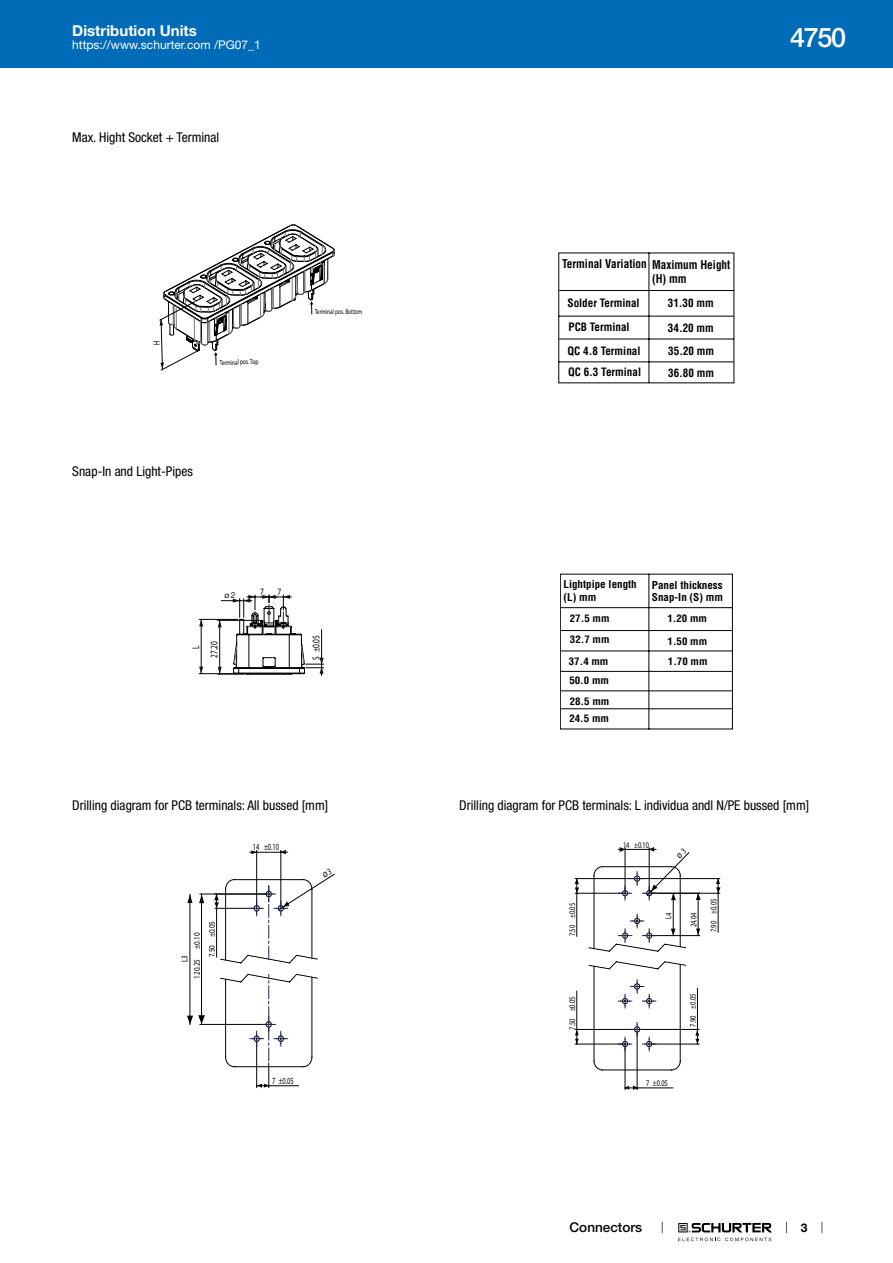
<style>
.page{position:relative;width:893px;height:1263px;background:#fff}
.page>*{position:absolute;margin:0;border:0;box-sizing:border-box;transform-origin:0 0}
.t1{font:500 27px "Helvetica Neue LT";color:#fff}
.t2{font:700 15px "Helvetica Neue LT";color:#fff}
.t3{font:condensed 13.5px "Helvetica Neue LT";color:#000}
.t4{font:500 13.5px "Helvetica Neue LT";color:#000}
.t5{font:12px "Helvetica Neue LT";color:#fff}
.t6{font:700 12px "Helvetica Neue LT";color:#000}
.t7{font:700 condensed 11.85px/14.9px "Helvetica LT Std";color:#000;scale:.95 1}
.t8{font:700 condensed 11.25px/24px "Helvetica LT Std";color:#000}
.t9{font:700 condensed 10.5px/12.6px "Helvetica LT Std";color:#000;scale:1.05 1}
.t10{font:700 condensed 10.05px/21.6px "Helvetica LT Std";color:#000;scale:1.08 1}
.t11{font:10.05px/18.5px "Myriad Pro";color:#000;text-align:center;scale:.73 1}
.t12{font:9.75px "Myriad Pro";color:#000;scale:.77 1}
.t13{font:9.45px "Myriad Pro";color:#000;scale:.68 1}
.t14{font:8.7px "Myriad Pro";color:#000;scale:.73 1}
.t15{font:8.55px "Myriad Pro";color:#000;scale:.77 1}
.t16{font:8.55px "Myriad Pro";color:#000;scale:.83 1}
.t17{font:8.4px "Helvetica Neue LT";color:#131718}
.t18{font:7.2px "Myriad Pro";color:#000;scale:.75 1}
</style>
<div class="page">
<svg style="left:678px;top:1223px;width:94px;height:18px"></svg>
<div style="left:0;top:0;width:893px;height:68px;background:#006bb6"></div>
<svg style="left:558px;top:253px;width:176px;height:130px"></svg>
<hr style="left:199px;top:619px;width:39px;height:1px;background:#000">
<hr style="left:199px;top:673px;width:38px;height:1px;background:#000">
<hr style="left:201px;top:619px;width:1px;height:55px;background:#000">
<svg style="left:199px;top:619px;width:4px;height:7px"></svg>
<svg style="left:199px;top:667px;width:4px;height:7px"></svg>
<svg style="left:218px;top:595px;width:106px;height:81px"></svg>
<svg style="left:560px;top:574px;width:173px;height:155px"></svg>
<hr style="left:560px;top:691px;width:172px;height:1px;background:#000">
<hr style="left:560px;top:708px;width:172px;height:1px;background:#000">
<hr style="left:256px;top:850px;width:1px;height:56px;background:#000">
<hr style="left:281px;top:850px;width:1px;height:56px;background:#000">
<svg style="left:250px;top:850px;width:38px;height:4px"></svg>
<svg style="left:199px;top:894px;width:5px;height:9px"></svg>
<hr style="left:200px;top:894px;width:67px;height:1px;background:#000">
<hr style="left:200px;top:1024px;width:67px;height:1px;background:#000">
<hr style="left:201px;top:894px;width:1px;height:130px;background:#000">
<hr style="left:190px;top:894px;width:1px;height:130px;background:#000">
<svg style="left:187px;top:894px;width:5px;height:9px"></svg>
<svg style="left:187px;top:1015px;width:18px;height:9px"></svg>
<svg style="left:696px;top:928px;width:4px;height:7px"></svg>
<svg style="left:696px;top:894px;width:5px;height:6px"></svg>
<hr style="left:651px;top:935px;width:49px;height:1px;background:#000">
<hr style="left:698px;top:893px;width:1px;height:42px;background:#000">
<hr style="left:575px;top:893px;width:48px;height:1px;background:#000">
<hr style="left:575px;top:878px;width:60px;height:1px;background:#000">
<hr style="left:576px;top:893px;width:1px;height:43px;background:#000">
<svg style="left:575px;top:878px;width:4px;height:15px"></svg>
<hr style="left:651px;top:893px;width:69px;height:1px;background:#000">
<hr style="left:639px;top:878px;width:81px;height:1px;background:#000">
<hr style="left:718px;top:893px;width:1px;height:39px;background:#000">
<svg style="left:716px;top:878px;width:4px;height:15px"></svg>
<hr style="left:575px;top:1044px;width:48px;height:1px;background:#000">
<hr style="left:575px;top:1029px;width:60px;height:1px;background:#000">
<svg style="left:575px;top:1029px;width:4px;height:15px"></svg>
<hr style="left:576px;top:991px;width:1px;height:38px;background:#000">
<hr style="left:639px;top:1029px;width:60px;height:1px;background:#000">
<hr style="left:651px;top:1044px;width:48px;height:1px;background:#000">
<hr style="left:697px;top:988px;width:1px;height:41px;background:#000">
<svg style="left:695px;top:1029px;width:4px;height:15px"></svg>
<hr style="left:625px;top:1046px;width:1px;height:44px;background:#000">
<hr style="left:637px;top:1031px;width:1px;height:59px;background:#000">
<hr style="left:637px;top:1088px;width:36px;height:1px;background:#000">
<svg style="left:625px;top:1085px;width:12px;height:5px"></svg>
<svg style="left:159px;top:225px;width:176px;height:145px"></svg>
<svg style="left:214px;top:868px;width:121px;height:220px"></svg>
<svg style="left:588px;top:847px;width:101px;height:223px"></svg>
<p class="t2" style="left:72px;top:21px;width:126px">Distribution Units</p>
<p class="t5" style="left:72px;top:38px;width:190px">https://www.schurter.com /PG07_1</p>
<p class="t3" style="left:72px;top:130px;width:149px">Max. Hight Socket + Terminal</p>
<p class="t18" style="left:219px;top:358px;width:53px;rotate:-2deg">Terminal pos. Top</p>
<p class="t3" style="left:72px;top:464px;width:122px">Snap-In and Light-Pipes</p>
<p class="t18" style="left:315px;top:307px;width:65px">Terminal pos. Bottom</p>
<p class="t17" style="left:224px;top:590px;width:13px">ø 2</p>
<p class="t12" style="left:260px;top:586px;width:7px">7</p>
<p class="t12" style="left:278px;top:586px;width:7px">7</p>
<p class="t11" style="left:186px;top:658px;width:24px;rotate:-90deg">L<br>27.20</p>
<p class="t11" style="left:307px;top:660px;width:35px;rotate:-90deg">S ±0.05</p>
<p class="t3" style="left:72px;top:797px;width:258px">Drilling diagram for PCB terminals: All bussed [mm]</p>
<p class="t13" style="left:253px;top:841px;width:40px">14 ±0.10</p>
<p class="t16" style="left:192px;top:979px;width:57px;rotate:-90deg">120.25 ±0.10</p>
<p class="t16" style="left:179px;top:962px;width:10px;rotate:-90deg">L3</p>
<p class="t16" style="left:207px;top:957px;width:45px;rotate:-90deg">7.50 ±0.05</p>
<p class="t13" style="left:272px;top:1075px;width:33px">7 ±0.05</p>
<h1 class="t1" style="left:790px;top:21px;width:57px">4750</h1>
<p class="t7" style="left:652px;top:257px;width:84px;text-indent:-90px">Terminal Variation Maximum Height (H) mm</p>
<p class="t8" style="left:567px;top:290px;width:75px">Solder Terminal<br>PCB Terminal<br>QC 4.8 Terminal</p>
<p class="t8" style="left:568px;top:360px;width:75px">QC 6.3 Terminal</p>
<p class="t8" style="left:668px;top:290px;width:47px">31.30 mm</p>
<p class="t8" style="left:668px;top:316px;width:48px;line-height:23.2px">34.20 mm<br>35.20 mm</p>
<p class="t8" style="left:668px;top:361px;width:47px">36.80 mm</p>
<p class="t9" style="left:563px;top:578px;width:71px">Lightpipe length (L) mm</p>
<p class="t9" style="left:652px;top:578px;width:69px">Panel thickness<br>Snap-In (S) mm</p>
<p class="t10" style="left:569px;top:629px;width:39px">32.7 mm<br>37.4 mm</p>
<p class="t10" style="left:569px;top:670px;width:38px">50.0 mm</p>
<p class="t10" style="left:570px;top:607px;width:38px">27.5 mm</p>
<p class="t10" style="left:667px;top:607px;width:38px">1.20 mm</p>
<p class="t10" style="left:667px;top:630px;width:39px;line-height:20.9px">1.50 mm<br>1.70 mm</p>
<p class="t10" style="left:570px;top:690px;width:38px">28.5 mm</p>
<p class="t10" style="left:569px;top:707px;width:38px">24.5 mm</p>
<p class="t3" style="left:459px;top:797px;width:351px">Drilling diagram for PCB terminals: L individua andl N/PE bussed [mm]</p>
<p class="t14" style="left:623px;top:839px;width:37px">14 ±0.10</p>
<p class="t15" style="left:567px;top:936px;width:45px;rotate:-90deg">7.50 ±0.05</p>
<p class="t15" style="left:708px;top:932px;width:45px;rotate:-90deg">7.90 ±0.05</p>
<p class="t15" style="left:688px;top:927px;width:21px;rotate:-90deg">24.04</p>
<p class="t15" style="left:567px;top:1030px;width:45px;rotate:-90deg">7.50 ±0.05</p>
<p class="t15" style="left:688px;top:1027px;width:45px;rotate:-90deg">7.90 ±0.05</p>
<p class="t14" style="left:646px;top:1078px;width:31px">7 ±0.05</p>
<p class="t4" style="left:570px;top:1219px;width:74px">Connectors</p>
<p class="t6" style="left:801px;top:1220px;width:8px">3</p>
</div>
